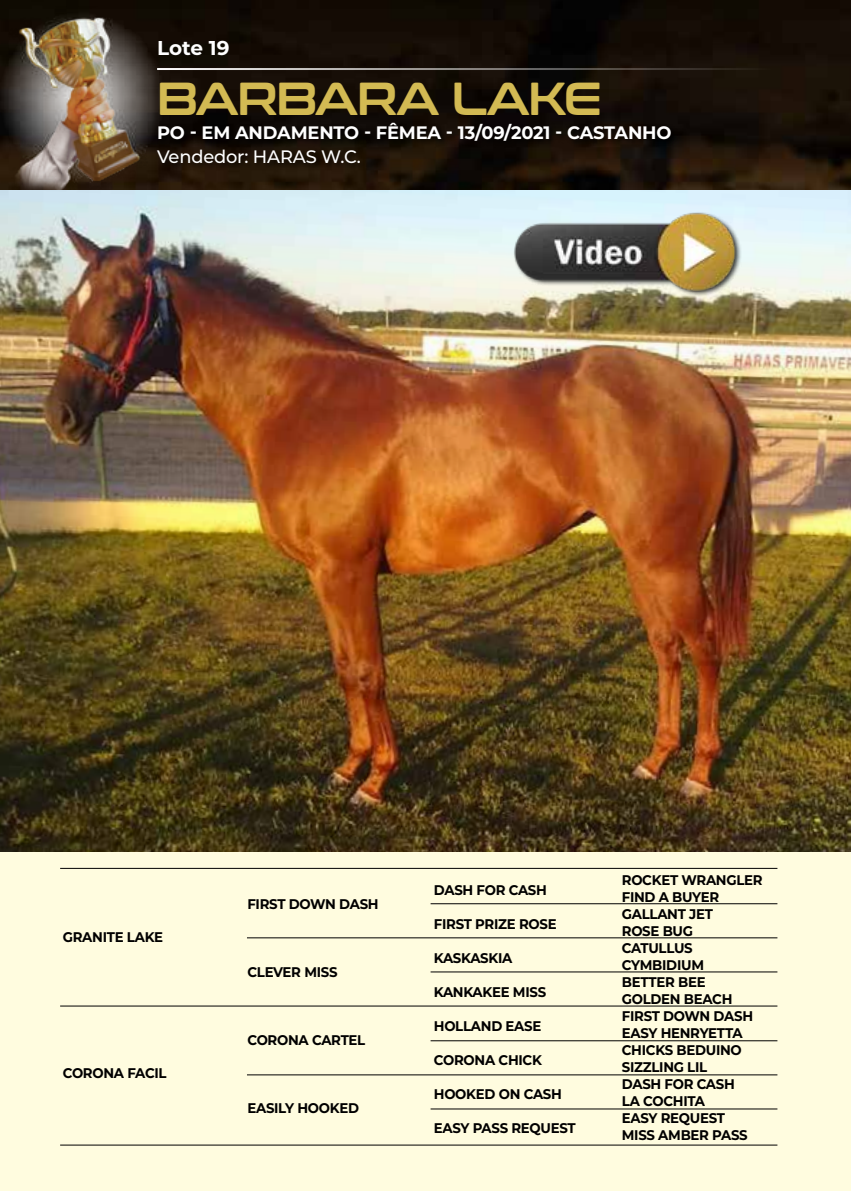
<style>
.page{position:relative;width:851px;height:1191px;background:#fff}
.page>*{position:absolute;margin:0;border:0;box-sizing:border-box;transform-origin:0 0}
.t1{font:46px "Conthrax Sb";letter-spacing:-.03em;color:#d3ba53}
.t2{font:700 20px "Montserrat";color:#fff}
.t3{font:700 18px "Montserrat";letter-spacing:-.01em;color:#fff}
.t4{font:500 18px "Montserrat";letter-spacing:-.01em;color:#fff}
.t5{font:700 14px/17px "Montserrat";letter-spacing:-.02em;color:#000;scale:.95 1}
</style>
<div class="page">
<div style="left:0;top:79px;width:850px;height:1112px;background:#fffcdf"></div>
<img style="left:0;top:0;width:850px;height:190px">
<img style="left:0;top:7px;width:236px;height:183px">
<img style="left:0;top:190px;width:850px;height:661px">
<div style="left:157px;top:120px;width:520px;height:28px;background:#000;opacity:.75"></div>
<div style="left:155px;top:147px;width:212px;height:23px;background:#1e1207"></div>
<hr style="left:60px;top:868px;width:717px;height:1px;background:#000">
<hr style="left:60px;top:1005px;width:717px;height:1px;background:#000">
<hr style="left:247px;top:937px;width:530px;height:1px;background:#000">
<hr style="left:247px;top:1074px;width:530px;height:1px;background:#000">
<hr style="left:430px;top:903px;width:347px;height:1px;background:#000">
<hr style="left:430px;top:971px;width:347px;height:1px;background:#000">
<hr style="left:430px;top:1040px;width:347px;height:1px;background:#000">
<hr style="left:430px;top:1108px;width:347px;height:1px;background:#000">
<hr style="left:60px;top:1144px;width:717px;height:1px;background:#000">
<hr style="left:157px;top:68px;width:614px;height:2px;background:#fff">
<img style="left:476px;top:190px;width:302px;height:123px">
<h2 class="t2" style="left:157px;top:34px;width:74px">Lote 19</h2>
<h1 class="t1" style="left:157px;top:63px;width:446px">BARBARA LAKE</h1>
<p class="t3" style="left:157px;top:120px;width:516px">PO - EM ANDAMENTO - FÊMEA - 13/09/2021 - CASTANHO</p>
<p class="t4" style="left:157px;top:144px;width:205px">Vendedor: HARAS W.C.</p>
<p class="t5" style="left:63px;top:928px;width:107px">GRANITE LAKE</p>
<p class="t5" style="left:63px;top:1064px;width:111px">CORONA FACIL</p>
<p class="t5" style="left:247px;top:894px;width:140px">FIRST DOWN DASH</p>
<p class="t5" style="left:247px;top:962px;width:96px">CLEVER MISS</p>
<p class="t5" style="left:247px;top:1030px;width:126px">CORONA CARTEL</p>
<p class="t5" style="left:247px;top:1098px;width:119px">EASILY HOOKED</p>
<p class="t5" style="left:434px;top:880px;width:120px">DASH FOR CASH</p>
<p class="t5" style="left:434px;top:914px;width:131px">FIRST PRIZE ROSE</p>
<p class="t5" style="left:434px;top:948px;width:84px">KASKASKIA</p>
<p class="t5" style="left:434px;top:982px;width:120px">KANKAKEE MISS</p>
<p class="t5" style="left:434px;top:1016px;width:115px">HOLLAND EASE</p>
<p class="t5" style="left:434px;top:1050px;width:115px">CORONA CHICK</p>
<p class="t5" style="left:434px;top:1084px;width:136px">HOOKED ON CASH</p>
<p class="t5" style="left:434px;top:1118px;width:151px">EASY PASS REQUEST</p>
<p class="t5" style="left:621px;top:870px;width:150px">ROCKET WRANGLER<br>FIND A BUYER<br>GALLANT JET<br>ROSE BUG<br>CATULLUS<br>CYMBIDIUM<br>BETTER BEE<br>GOLDEN BEACH<br>FIRST DOWN DASH<br>EASY HENRYETTA<br>CHICKS BEDUINO<br>SIZZLING LIL<br>DASH FOR CASH<br>LA COCHITA<br>EASY REQUEST<br>MISS AMBER PASS</p>
</div>
